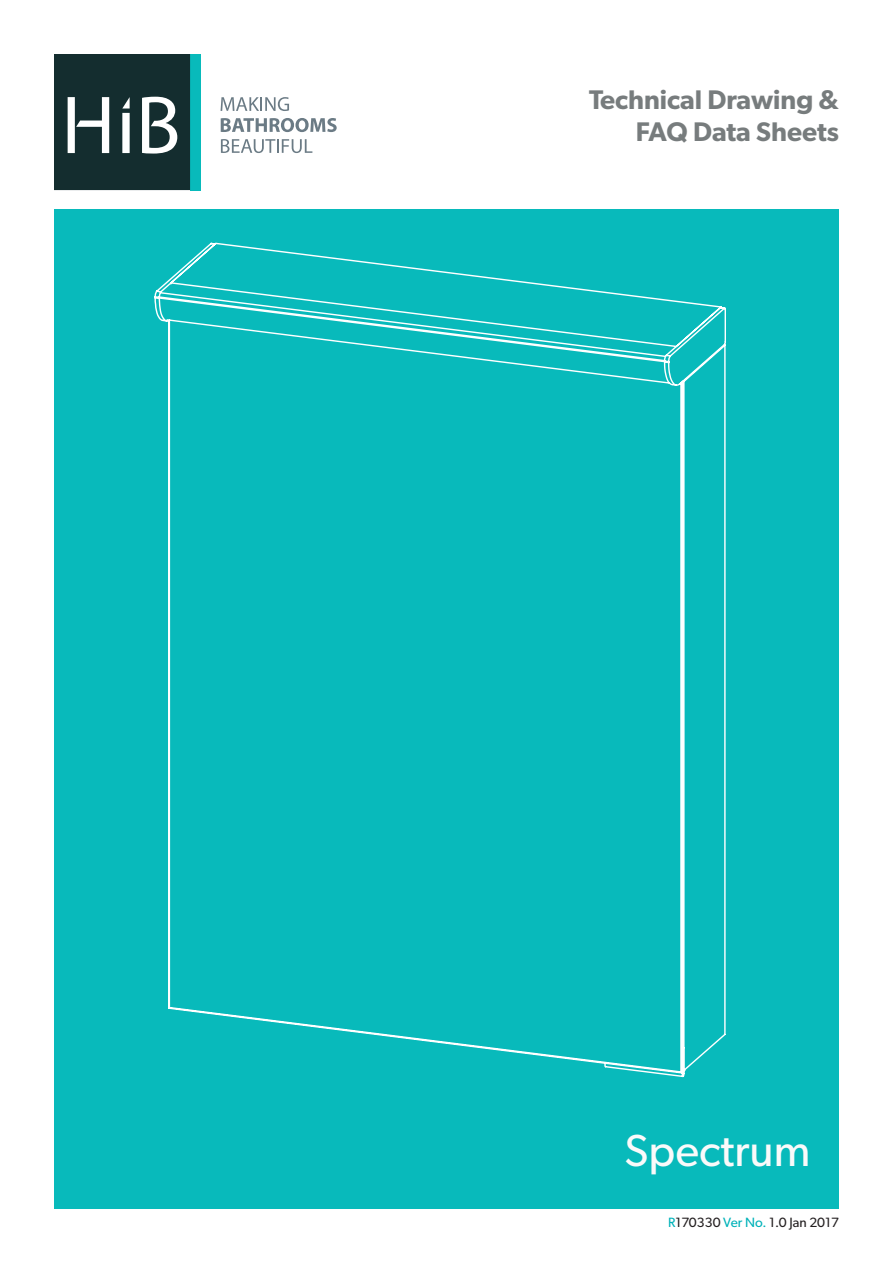
<style>
.page{position:relative;width:893px;height:1263px;background:#fff}
.page>*{position:absolute;margin:0;border:0;box-sizing:border-box;transform-origin:0 0}
.t1{font:45px "Gibson";color:#fafafa}
.t2{font:600 27px "Gibson";color:#777c7d}
.Contact_Text{font:13.5px "Gibson";color:#231f20}
.s1{color:#00b2b9}
</style>
<div class="page">
<div style="left:54px;top:209px;width:785px;height:1000px;background:#08babb"></div>
<div style="left:190px;top:54px;width:10px;height:136px;background:#08babb"></div>
<svg style="left:54px;top:54px;width:136px;height:136px;background:#324849"></svg>
<svg style="left:221px;top:97px;width:68px;height:14px"></svg>
<svg style="left:221px;top:118px;width:116px;height:14px"></svg>
<svg style="left:221px;top:139px;width:91px;height:14px"></svg>
<svg style="left:154px;top:242px;width:572px;height:836px"></svg>
<p class="t2" style="left:589px;top:83px;width:251px">Technical Drawing &amp;</p>
<p class="t2" style="left:636px;top:116px;width:205px">FAQ Data Sheets</p>
<p class="t1" style="left:624px;top:1123px;width:187px">Spectrum</p>
<p class="Contact_Text" style="left:668px;top:1214px;width:172px"><span class="s1">R</span>170330 <span class="s1">Ver No.</span> 1.0 Jan 2017</p>
</div>
